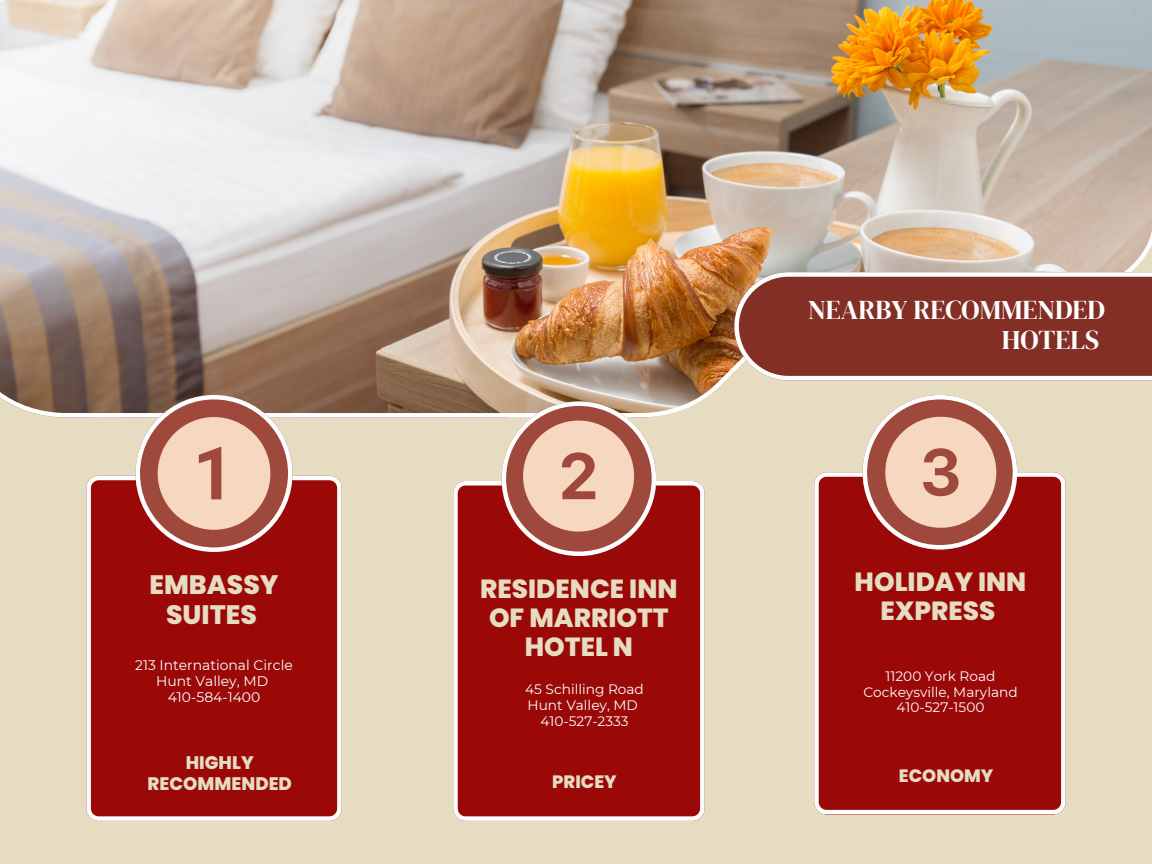
<style>
.page{position:relative;width:1152px;height:864px;background:#e6dcc1}
.page>*{position:absolute;margin:0;border:0;box-sizing:border-box;transform-origin:0 0}
.t1{font:27px/29.2px "DM Serif Display";color:#fefefe;text-align:right}
.t2{font:800 26.7px/29.8px "Poppins";color:#e6dcc1;text-align:center}
.t3{font:800 26.25px/29.4px "Poppins";color:#e6dcc1;text-align:center}
.t4{font:800 18.15px/20.4px "Poppins";color:#e6dcc1;text-align:center}
.t5{font:800 17.85px "Poppins";color:#e6dcc1}
.t6{font:13.95px "Montserrat";color:#fefefe}
.t7{font:13.65px "Montserrat";color:#fefefe}
</style>
<div class="page">
<img style="left:0;top:0;width:1152px;height:418px">
<svg style="left:734px;top:272px;width:418px;height:108px;background:#8f443a"></svg>
<div style="left:86px;top:476px;width:256px;height:345px;background:#9a0908"></div>
<svg style="left:136px;top:395px;width:157px;height:157px"></svg>
<div style="left:453px;top:481px;width:251px;height:340px;background:#9a0908"></div>
<svg style="left:502px;top:401px;width:154px;height:155px"></svg>
<div style="left:814px;top:472px;width:252px;height:342px;background:#9a0908"></div>
<svg style="left:863px;top:395px;width:154px;height:155px"></svg>
<p class="t2" style="left:149px;top:570px;width:131px">EMBASSY<br>SUITES</p>
<p class="t6" style="left:135px;top:657px;width:159px">213 International Circle</p>
<p class="t6" style="left:156px;top:672px;width:114px">Hunt Valley, MD</p>
<p class="t6" style="left:168px;top:688px;width:94px">410-584-1400</p>
<p class="t4" style="left:148px;top:753px;width:146px">HIGHLY<br>RECOMMENDED</p>
<p class="t3" style="left:480px;top:574px;width:199px">RESIDENCE INN<br>OF MARRIOTT<br>HOTEL N</p>
<p class="t7" style="left:525px;top:681px;width:120px">45 Schilling Road</p>
<p class="t7" style="left:528px;top:697px;width:112px">Hunt Valley, MD</p>
<p class="t7" style="left:541px;top:712px;width:90px">410-527-2333</p>
<p class="t5" style="left:552px;top:770px;width:66px">PRICEY</p>
<p class="t1" style="left:808px;top:295px;width:298px">NEARBY RECOMMENDED<br>HOTELS</p>
<p class="t3" style="left:855px;top:567px;width:173px">HOLIDAY INN<br>EXPRESS</p>
<p class="t7" style="left:886px;top:668px;width:111px">11200 York Road</p>
<p class="t7" style="left:863px;top:683px;width:156px">Cockeysville, Maryland</p>
<p class="t7" style="left:897px;top:699px;width:89px">410-527-1500</p>
<p class="t5" style="left:899px;top:763px;width:96px">ECONOMY</p>
</div>
